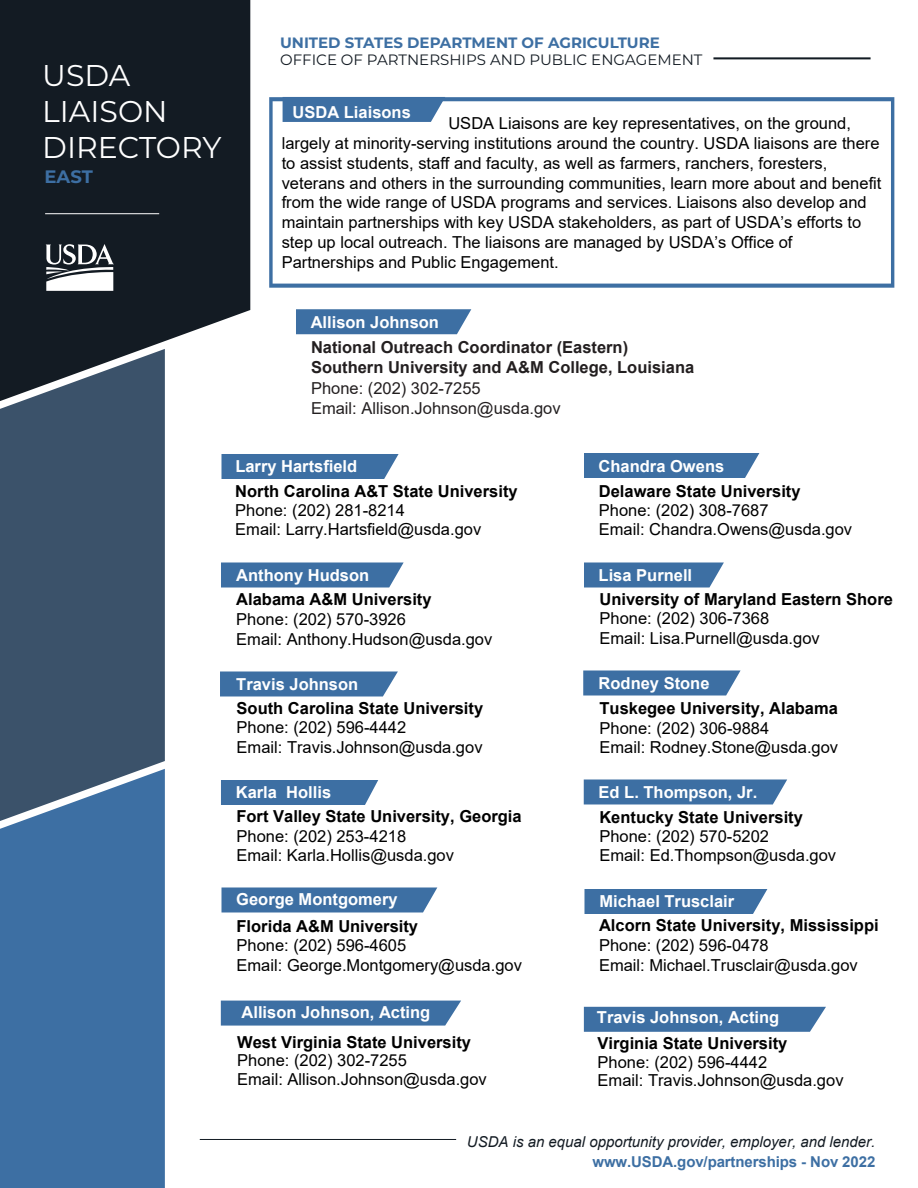
<style>
.page{position:relative;width:918px;height:1188px;background:#fff}
.page>*{position:absolute;margin:0;border:0;box-sizing:border-box;transform-origin:0 0}
.t1{font:30px/36px "Montserrat";color:#fff}
.t2{font:700 18px "Montserrat";color:#3d6fa3}
.t3{font:16.5px/19.2px "Arial";color:#000}
.t4{font:16.5px/19.8px "Arial";color:#000}
.t5{font:700 16.5px "Arial";color:#000}
.t6{font:700 16.5px "Arial";color:#fff}
.t7{font:700 16.5px/20.2px "Arial";color:#231f20}
.t8{font:16.5px/20.2px "Arial";color:#231f20}
.t9{font:italic 15px "Arial";color:#131b23}
.t10{font:15px "Montserrat";color:#131b23}
.t11{font:700 15px "Montserrat";color:#3d6fa3}
.t12{font:700 15px "Arial";letter-spacing:-.01em;color:#3d6fa3}
.s1{font-style:inherit}
</style>
<div class="page">
<hr style="left:713px;top:58px;width:158px;height:1px;background:#131b23">
<hr style="left:200px;top:1139px;width:256px;height:1px;background:#131b23">
<svg style="left:296px;top:309px;width:175px;height:25px;background:#4675a7"></svg>
<svg style="left:269px;top:97px;width:625px;height:191px"></svg>
<svg style="left:283px;top:97px;width:162px;height:25px;background:#4575a6"></svg>
<div style="left:0;top:0;width:250px;height:349px;background:#131b23"></div>
<svg style="left:0;top:349px;width:165px;height:420px;background:#3c5269"></svg>
<svg style="left:46px;top:244px;width:68px;height:47px"></svg>
<hr style="left:45px;top:213px;width:114px;height:1px;background:#fff">
<svg style="left:0;top:769px;width:165px;height:419px;background:#4070a1"></svg>
<div style="left:221px;top:454px;width:178px;height:25px;background:#3d6fa3"></div>
<svg style="left:221px;top:562px;width:183px;height:26px;background:#4c7aaa"></svg>
<div style="left:220px;top:672px;width:178px;height:24px;background:#3d6fa3"></div>
<div style="left:221px;top:780px;width:157px;height:25px;background:#3d6fa3"></div>
<div style="left:221px;top:888px;width:216px;height:24px;background:#3d6fa3"></div>
<svg style="left:221px;top:1001px;width:240px;height:25px;background:#4676a7"></svg>
<div style="left:584px;top:453px;width:175px;height:25px;background:#3d6fa3"></div>
<svg style="left:584px;top:562px;width:140px;height:26px;background:#4e7bab"></svg>
<svg style="left:583px;top:670px;width:158px;height:26px;background:#4d7baa"></svg>
<div style="left:584px;top:780px;width:203px;height:24px;background:#3d6fa3"></div>
<div style="left:584px;top:889px;width:183px;height:25px;background:#3d6fa3"></div>
<svg style="left:584px;top:1007px;width:242px;height:25px;background:#4474a6"></svg>
<h1 class="t1" style="left:42px;top:56px;width:181px">USDA<br>LIAISON<br>DIRECTORY</h1>
<p class="t2" style="left:45px;top:164px;width:50px">EAST</p>
<p class="t11" style="left:280px;top:32px;width:381px">UNITED STATES DEPARTMENT OF AGRICULTURE</p>
<p class="t10" style="left:280px;top:49px;width:424px">OFFICE OF PARTNERSHIPS AND PUBLIC ENGAGEMENT</p>
<p class="t6" style="left:293px;top:101px;width:120px">USDA Liaisons</p>
<p class="t4" style="left:282px;top:113px;width:601px;text-indent:167px">USDA Liaisons are key representatives, on the ground, largely at minority-serving institutions around the country. USDA liaisons are there to assist students, staff and faculty, as well as farmers, ranchers, foresters, veterans and others in the surrounding communities, learn more about and benefit from the wide range of USDA programs and services. Liaisons also develop and maintain partnerships with key USDA stakeholders, as part of USDA’s efforts to step up local outreach. The liaisons are managed by USDA’s Office of Partnerships and Public Engagement.</p>
<h4 class="t6" style="left:311px;top:310px;width:130px">Allison Johnson</h4>
<p class="t7" style="left:311px;top:337px;width:385px">National Outreach Coordinator (Eastern)<br>Southern University <span class="s1">and A&amp;M College, Louisiana</span></p>
<p class="t8" style="left:311px;top:378px;width:251px">Phone: (202) 302-7255<br>Email: Allison.Johnson@usda.gov</p>
<p class="t6" style="left:235px;top:454px;width:123px">Larry Hartsfield</p>
<p class="t6" style="left:599px;top:455px;width:127px">Chandra Owens</p>
<p class="t5" style="left:235px;top:480px;width:284px">North Carolina A&amp;T State University</p>
<p class="t3" style="left:235px;top:501px;width:247px">Phone: (202) 281-8214<br>Email: Larry.Hartsfield@usda.gov</p>
<p class="t5" style="left:599px;top:480px;width:203px">Delaware State University</p>
<p class="t3" style="left:599px;top:501px;width:255px">Phone: (202) 308-7687<br>Email: Chandra.Owens@usda.gov</p>
<p class="t6" style="left:236px;top:563px;width:134px">Anthony Hudson</p>
<p class="t6" style="left:599px;top:563px;width:95px">Lisa Purnell</p>
<p class="t5" style="left:236px;top:588px;width:197px">Alabama A&amp;M University</p>
<p class="t3" style="left:236px;top:609px;width:258px;line-height:19.8px">Phone: (202) 570-3926<br>Email: Anthony.Hudson@usda.gov</p>
<p class="t5" style="left:600px;top:588px;width:295px">University of Maryland Eastern Shore</p>
<p class="t3" style="left:600px;top:609px;width:222px">Phone: (202) 306-7368<br>Email: Lisa.Purnell@usda.gov</p>
<p class="t6" style="left:236px;top:673px;width:123px">Travis Johnson</p>
<p class="t6" style="left:599px;top:671px;width:112px">Rodney Stone</p>
<p class="t5" style="left:237px;top:697px;width:248px">South Carolina State University</p>
<p class="t3" style="left:237px;top:718px;width:247px">Phone: (202) 596-4442<br>Email: Travis.Johnson@usda.gov</p>
<p class="t5" style="left:600px;top:697px;width:240px">Tuskegee University<span class="s1">, Alabama</span></p>
<p class="t3" style="left:600px;top:718px;width:240px;line-height:19.6px">Phone: (202) 306-9884<br>Email: Rodney.Stone@usda.gov</p>
<p class="t6" style="left:236px;top:781px;width:97px">Karla Hollis</p>
<p class="t6" style="left:599px;top:780px;width:160px">Ed L. Thompson, Jr.</p>
<p class="t5" style="left:237px;top:805px;width:287px">Fort Valley State University<span class="s1">,</span> G<span class="s1">eorgia</span></p>
<p class="t3" style="left:237px;top:826px;width:219px">Phone: (202) 253-4218<br>Email: Karla.Hollis@usda.gov</p>
<p class="t5" style="left:599px;top:805px;width:205px">Kentucky State University</p>
<p class="t3" style="left:599px;top:827px;width:238px">Phone: (202) 570-5202<br>Email: Ed.Thompson@usda.gov</p>
<p class="t6" style="left:236px;top:887px;width:163px">George Montgomery</p>
<p class="t6" style="left:599px;top:890px;width:136px">Michael Trusclair</p>
<p class="t5" style="left:237px;top:914px;width:183px">Florida A&amp;M University</p>
<p class="t3" style="left:237px;top:936px;width:287px;line-height:19.8px">Phone: (202) 596-4605<br>Email: George.Montgomery@usda.gov</p>
<p class="t5" style="left:599px;top:914px;width:281px">Alcorn State University<span class="s1">,</span> M<span class="s1">ississippi</span></p>
<p class="t3" style="left:599px;top:935px;width:260px;line-height:19.8px">Phone: (202) 596-0478<br>Email: Michael.Trusclair@usda.gov</p>
<p class="t6" style="left:242px;top:1000px;width:190px">Allison Johnson, Acting</p>
<p class="t6" style="left:597px;top:1006px;width:184px">Travis Johnson, Acting</p>
<p class="t5" style="left:237px;top:1031px;width:235px">West Virginia State University</p>
<p class="t3" style="left:237px;top:1051px;width:251px;line-height:18.3px">Phone: (202) 302-7255<br>Email: Allison.Johnson@usda.gov</p>
<p class="t5" style="left:598px;top:1032px;width:191px">Virginia State University</p>
<p class="t3" style="left:598px;top:1053px;width:247px;line-height:18.3px">Phone: (202) 596-4442<br>Email: Travis.Johnson@usda.gov</p>
<p class="t9" style="left:467px;top:1132px;width:410px">USDA is an equal opportunity provider, employer, and lender.</p>
<h5 class="t12" style="left:593px;top:1151px;width:284px">www.USDA.gov/partnerships - Nov 2022</h5>
</div>
